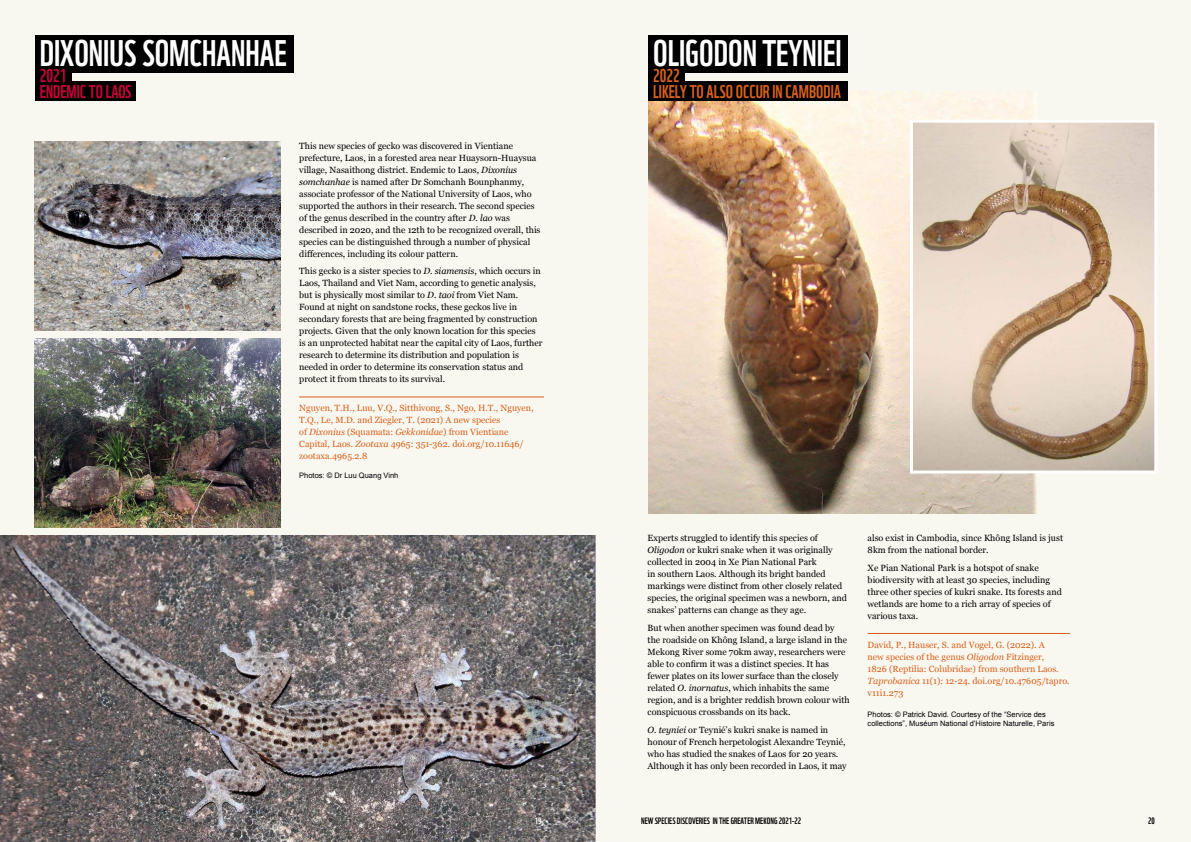
<style>
.page{position:relative;width:1191px;height:842px;background:#f8f7f0}
.page>*{position:absolute;margin:0;border:0;box-sizing:border-box;transform-origin:0 0}
.t1{font:36px "WWF";color:#fff}
.t2{font:18px/15.9px "WWF";color:#d86019}
.t3{font:18px/15.9px "WWF";color:#c90038}
.t4{font:9px/12px "Georgia";color:#000}
.t5{font:9px/12px "Georgia";color:#d86019}
.t6{font:9px "WWF";color:#000}
.t7{font:9px "WWF";color:#fff}
.t8{font:7.5px/9px "Arial";color:#000}
.s1{font-style:italic}
</style>
<div class="page">
<div style="left:648px;top:66px;width:37px;height:20px;background:#000"></div>
<hr style="left:867px;top:633px;width:203px;height:1px;background:#d86019">
<img style="left:648px;top:91px;width:388px;height:422px">
<div style="left:648px;top:35px;width:199px;height:37px;background:#000"></div>
<div style="left:648px;top:81px;width:199px;height:20px;background:#000"></div>
<img style="left:914px;top:124px;width:239px;height:345px">
<div style="left:910px;top:120px;width:247px;height:353px;border:3px solid #fff"></div>
<div style="left:35px;top:66px;width:37px;height:20px;background:#000"></div>
<img style="left:0;top:536px;width:595px;height:306px">
<div style="left:35px;top:35px;width:258px;height:37px;background:#000"></div>
<div style="left:35px;top:81px;width:101px;height:20px;background:#000"></div>
<hr style="left:299px;top:397px;width:245px;height:1px;background:#d86019">
<img style="left:35px;top:339px;width:245px;height:188px">
<img style="left:35px;top:142px;width:245px;height:188px">
<h1 class="t1" style="left:40px;top:40px;width:248px">DIXONIUS SOMCHANHAE</h1>
<h2 class="t3" style="left:40px;top:69px;width:93px">2021<br>ENDEMIC TO LAOS</h2>
<p class="t4" style="left:299px;top:139px;width:243px">This new species of gecko was discovered in Vientiane prefecture, Laos, in a forested area near Huaysorn-Huaysua village, Nasaithong district. Endemic to Laos, <span class="s1">Dixonius somchanhae</span> is named after Dr Somchanh Bounphanmy, associate professor of the National University of Laos, who supported the authors in their research. The second species of the genus described in the country after <span class="s1">D. lao</span> was described in 2020, and the 12th to be recognized overall, this species can be distinguished through a number of physical<br>di昀昀erences, including its colour pattern.</p>
<p class="t4" style="left:299px;top:266px;width:245px">This gecko is a sister species to <span class="s1">D. siamensis</span>, which occurs in Laos, Thailand and Viet Nam, according to genetic analysis, but is physically most similar to <span class="s1">D. taoi</span> from Viet Nam.<br>Found at night on sandstone rocks, these geckos live in secondary forests that are being fragmented by construction projects. Given that the only known location for this species is an unprotected habitat near the capital city of Laos, further research to determine its distribution and population is needed in order to determine its conservation status and protect it from threats to its survival.</p>
<p class="t5" style="left:299px;top:402px;width:236px">Nguyen, T.H., Luu, V.Q., Sitthivong, S., Ngo, H.T., Nguyen, T.Q., Le, M.D. and Ziegler, T. (2021) A new species<br>of <span class="s1">Dixonius</span> (Squamata: <span class="s1">Gekkonidae</span>) from Vientiane Capital, Laos. <span class="s1">Zootaxa</span> 4965: 351-362. doi.org/10.11646/ zootaxa.4965.2.8</p>
<p class="t8" style="left:299px;top:472px;width:101px">Photos: © Dr Luu Quang Vinh</p>
<p class="t7" style="left:535px;top:818px;width:8px">19</p>
<h1 class="t1" style="left:653px;top:40px;width:190px">OLIGODON TEYNIEI</h1>
<h2 class="t2" style="left:653px;top:69px;width:189px">2022<br>LIKELY TO ALSO OCCUR IN CAMBODIA</h2>
<p class="t4" style="left:647px;top:533px;width:201px">Experts struggled to identify this species of <span class="s1">Oligodon</span> or kukri snake when it was originally collected in 2004 in Xe Pian National Park<br>in southern Laos. Although its bright banded markings were distinct from other closely related species, the original specimen was a newborn, and snakes’ patterns can change as they age.</p>
<p class="t4" style="left:647px;top:622px;width:204px">But when another specimen was found dead by<br>the roadside on Không Island, a large island in the Mekong River some 70km away, researchers were able to con昀椀rm it was a distinct species. It has fewer plates on its lower surface than the closely related <span class="s1">O. inornatus</span>, which inhabits the same region, and is a brighter reddish brown colour with conspicuous crossbands on its back.</p>
<p class="t4" style="left:647px;top:724px;width:201px"><span class="s1">O. teyniei</span> or Teynié’s kukri snake is named in honour of French herpetologist Alexandre Teynié, who has studied the snakes of Laos for 20 years.<br>Although it has only been recorded in Laos, it may</p>
<p class="t4" style="left:867px;top:532px;width:197px">also exist in Cambodia, since Không Island is just<br>8km from the national border.</p>
<p class="t4" style="left:867px;top:562px;width:196px">Xe Pian National Park is a hotspot of snake biodiversity with at least 30 species, including three other species of kukri snake. Its forests and wetlands are home to a rich array of species of various taxa.</p>
<p class="t5" style="left:867px;top:638px;width:203px">David, P., Hauser, S. and Vogel, G. (2022). A<br>new species of the genus <span class="s1">Oligodon</span> Fitzinger,<br>1826 (Reptilia: Colubridae) from southern Laos.<br><span class="s1">Taprobanica</span> 11(1): 12-24. doi.org/10.47605/tapro. v11i1.273</p>
<p class="t8" style="left:867px;top:711px;width:188px">Photos: © Patrick David. Courtesy of the “Service des collections”, Muséum National d’Histoire Naturelle, Paris</p>
<p class="t6" style="left:641px;top:817px;width:161px">NEW SPECIES DISCOVERIES IN THE GREATER MEKONG 2021-22</p>
<p class="t6" style="left:1148px;top:818px;width:8px">20</p>
</div>
